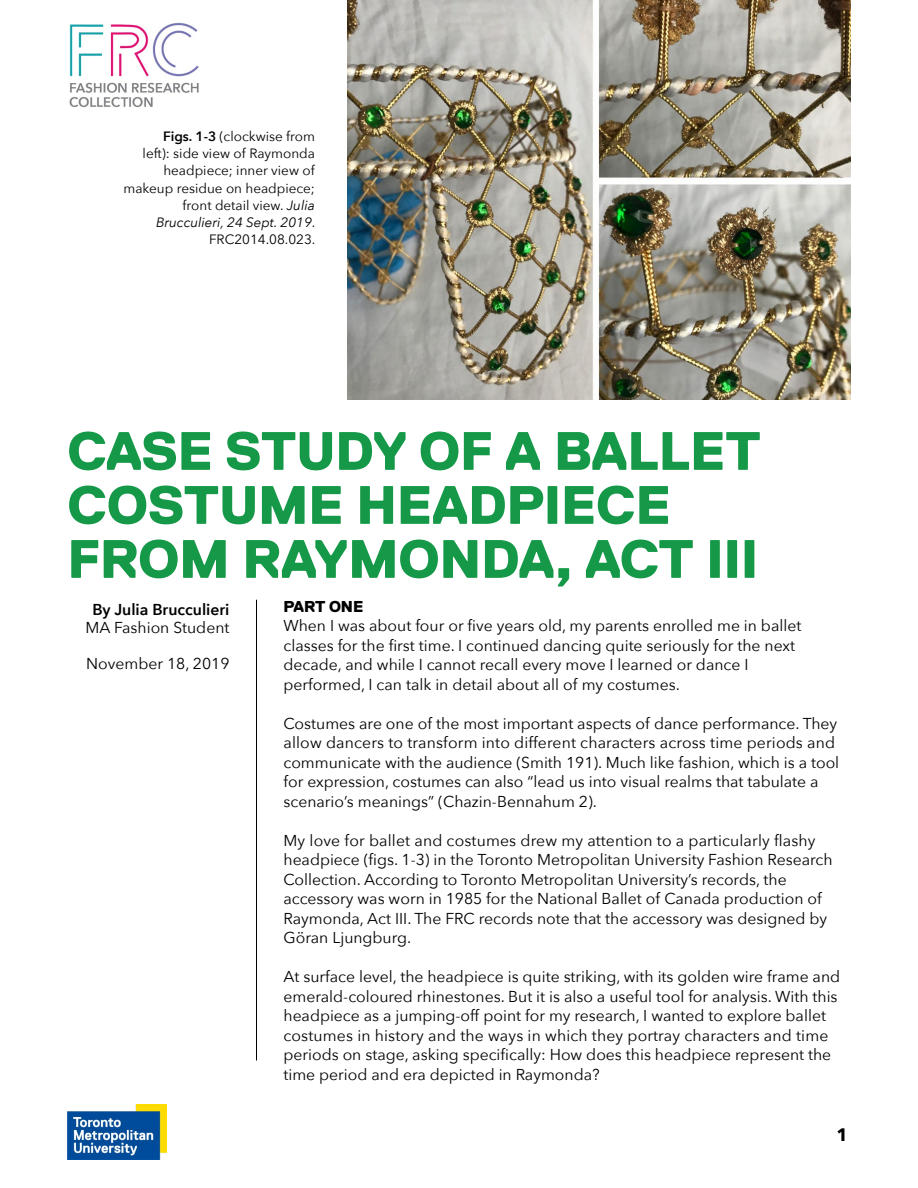
<style>
.page{position:relative;width:918px;height:1188px;background:#fff}
.page>*{position:absolute;margin:0;border:0;box-sizing:border-box;transform-origin:0 0}
.t1{font:800 54px/54px "Replica Std";color:#159948}
.t2{font:700 18px "Avenir Next";color:#000}
.t3{font:15.75px/19.5px "Avenir Next";color:#000}
.t4{font:600 15.75px "Avenir Next";color:#000}
.t5{font:800 15.75px "Replica Std";color:#000}
.t6{font:13.5px/17.2px "Avenir Next";color:#000;text-align:right}
.s1{font-weight:600}
.s2{font-style:italic}
</style>
<div class="page">
<hr style="left:256px;top:600px;width:1px;height:460px;background:#000">
<img style="left:69px;top:22px;width:130px;height:86px">
<img style="left:67px;top:1105px;width:100px;height:54px">
<img style="left:347px;top:0;width:503px;height:400px">
<p class="t6" style="left:123px;top:127px;width:193px"><span class="s1">Figs. 1-3</span> (clockwise from<br>left): side view of Raymonda headpiece; inner view of makeup residue on headpiece; front detail view. <span class="s2">Julia<br>Brucculieri, 24 Sept. 2019</span>.<br>FRC2014.08.023.</p>
<h1 class="t1" style="left:68px;top:424px;width:695px">CASE STUDY OF A BALLET<br>COSTUME HEADPIECE<br>FROM RAYMONDA, ACT III</h1>
<h5 class="t4" style="left:92px;top:596px;width:139px">By Julia Brucculieri</h5>
<p class="t3" style="left:85px;top:618px;width:146px">MA Fashion Student</p>
<p class="t3" style="left:86px;top:654px;width:145px">November 18, 2019</p>
<p class="t5" style="left:283px;top:598px;width:81px">PART ONE</p>
<p class="t3" style="left:283px;top:616px;width:519px">When I was about four or five years old, my parents enrolled me in ballet classes for the first time. I continued dancing quite seriously for the next decade, and while I cannot recall every move I learned or dance I performed, I can talk in detail about all of my costumes.</p>
<p class="t3" style="left:283px;top:713px;width:557px">Costumes are one of the most important aspects of dance performance. They allow dancers to transform into different characters across time periods and communicate with the audience (Smith 191). Much like fashion, which is a tool for expression, costumes can also “lead us into visual realms that tabulate a scenario’s meanings” (Chazin-Bennahum 2).</p>
<p class="t3" style="left:283px;top:830px;width:551px">My love for ballet and costumes drew my attention to a particularly flashy headpiece (figs. 1-3) in the Toronto Metropolitan University Fashion Research Collection. According to Toronto Metropolitan University’s records, the accessory was worn in 1985 for the National Ballet of Canada production of Raymonda, Act III. The FRC records note that the accessory was designed by Göran Ljungburg.</p>
<p class="t3" style="left:283px;top:967px;width:558px">At surface level, the headpiece is quite striking, with its golden wire frame and emerald-coloured rhinestones. But it is also a useful tool for analysis. With this headpiece as a jumping-off point for my research, I wanted to explore ballet costumes in history and the ways in which they portray characters and time periods on stage, asking specifically: How does this headpiece represent the time period and era depicted in Raymonda?</p>
<p class="t2" style="left:836px;top:1119px;width:13px">1</p>
</div>
